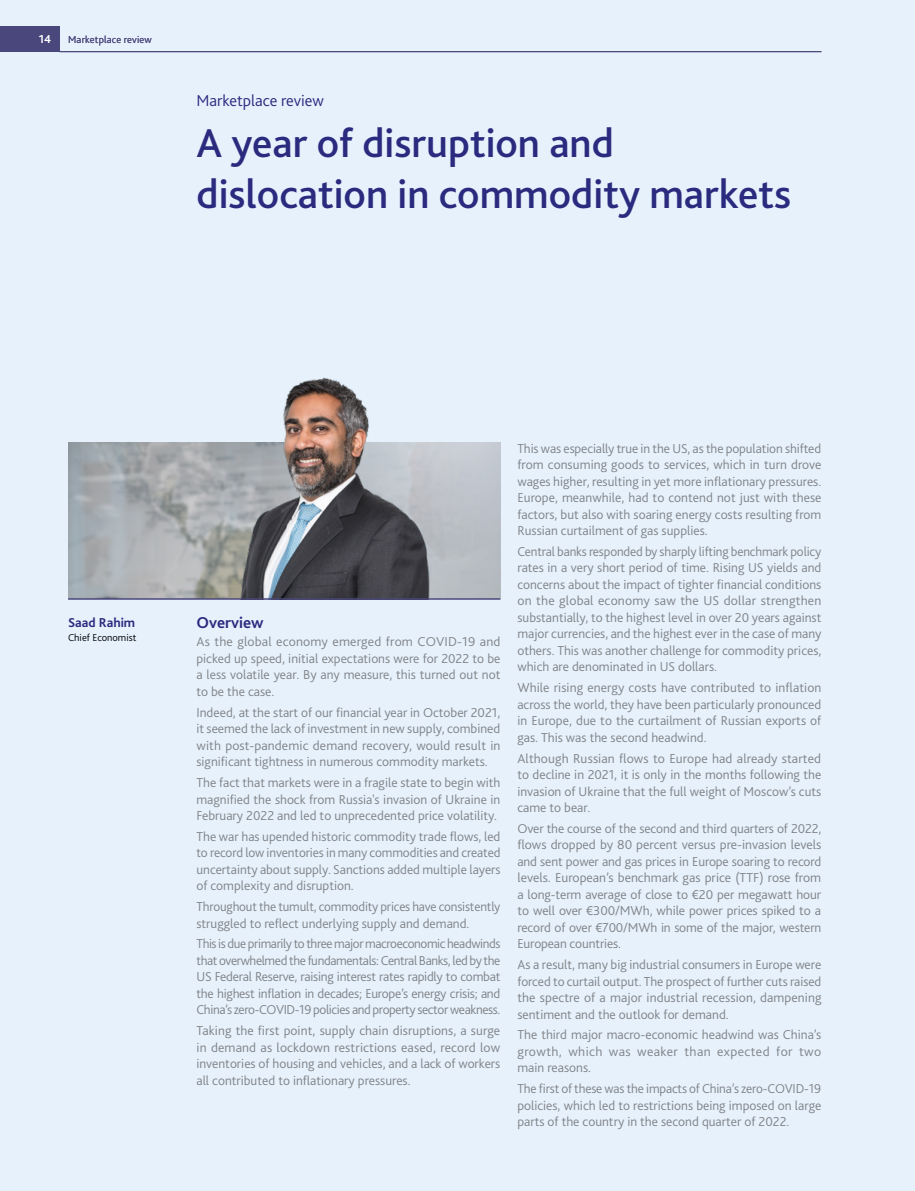
<style>
.page{position:relative;width:915px;height:1191px;background:#fff}
.page>*{position:absolute;margin:0;border:0;box-sizing:border-box;transform-origin:0 0}
.t1{font:500 42px/51px "Bliss";color:#2a2a7e}
.t2{font:300 16.5px "Bliss";color:#2a2a7e}
.t3{font:700 16.5px "Bliss";color:#2a2a7e}
.t4{font:300 13.5px/16.5px "Bliss";color:#808387;text-align:justify}
.t5{font:700 13.5px "Bliss";color:#2a2a7e}
.t6{font:700 12px "Bliss";color:#fff}
.t7{font:300 10.5px "Bliss";letter-spacing:.015em;color:#4a477c}
.t8{font:300 10.5px "Bliss";color:#000}
</style>
<div class="page">
<div style="left:0;top:0;width:914px;height:1191px;background:#e6f1fc"></div>
<img style="left:68px;top:442px;width:432px;height:156px">
<img style="left:213px;top:377px;width:222px;height:221px">
<hr style="left:68px;top:598px;width:432px;height:2px;background:#4a477c">
<div style="left:0;top:26px;width:60px;height:26px;background:#4a477c"></div>
<hr style="left:60px;top:51px;width:761px;height:1px;background:#4a477c">
<p class="t6" style="left:39px;top:31px;width:14px">14</p>
<p class="t7" style="left:68px;top:33px;width:85px">Marketplace review</p>
<p class="t2" style="left:196px;top:90px;width:129px">Marketplace review</p>
<h1 class="t1" style="left:196px;top:118px;width:596px">A year of disruption and dislocation in commodity markets</h1>
<p class="t5" style="left:68px;top:614px;width:69px">Saad Rahim</p>
<p class="t8" style="left:68px;top:630px;width:70px">Chief Economist</p>
<p class="t3" style="left:196px;top:612px;width:69px">Overview</p>
<p class="t4" style="left:196px;top:633px;width:305px">As the global economy emerged from COVID-19 and picked up speed, initial expectations were for 2022 to be a less volatile year. By any measure, this turned out not to be the case.</p>
<p class="t4" style="left:196px;top:704px;width:305px">Indeed, at the start of our financial year in October 2021, it seemed the lack of investment in new supply, combined with post‑pandemic demand recovery, would result in significant tightness in numerous commodity markets.</p>
<p class="t4" style="left:196px;top:774px;width:305px">The fact that markets were in a fragile state to begin with magnified the shock from Russia's invasion of Ukraine in February 2022 and led to unprecedented price volatility.</p>
<p class="t4" style="left:196px;top:828px;width:305px">The war has upended historic commodity trade flows, led to record low inventories in many commodities and created uncertainty about supply. Sanctions added multiple layers of complexity and disruption.</p>
<p class="t4" style="left:196px;top:898px;width:305px">Throughout the tumult, commodity prices have consistently struggled to reflect underlying supply and demand.</p>
<p class="t4" style="left:196px;top:935px;width:305px">This is due primarily to three major macroeconomic headwinds that overwhelmed the fundamentals: Central Banks, led by the US Federal Reserve, raising interest rates rapidly to combat the highest inflation in decades; Europe’s energy crisis; and China’s zero-COVID‑19 policies and property sector weakness.</p>
<p class="t4" style="left:196px;top:1022px;width:305px">Taking the first point, supply chain disruptions, a surge in demand as lockdown restrictions eased, record low inventories of housing and vehicles, and a lack of workers all contributed to inflationary pressures.</p>
<p class="t4" style="left:517px;top:440px;width:305px">This was especially true in the US, as the population shifted from consuming goods to services, which in turn drove wages higher, resulting in yet more inflationary pressures.<br>Europe, meanwhile, had to contend not just with these factors, but also with soaring energy costs resulting from Russian curtailment of gas supplies.</p>
<p class="t4" style="left:517px;top:543px;width:305px">Central banks responded by sharply lifting benchmark policy rates in a very short period of time. Rising US yields and concerns about the impact of tighter financial conditions on the global economy saw the US dollar strengthen substantially, to the highest level in over 20 years against major currencies, and the highest ever in the case of many others. This was another challenge for commodity prices, which are denominated in US dollars.</p>
<p class="t4" style="left:517px;top:679px;width:305px">While rising energy costs have contributed to inflation across the world, they have been particularly pronounced in Europe, due to the curtailment of Russian exports of gas. This was the second headwind.</p>
<p class="t4" style="left:517px;top:749px;width:305px">Although Russian flows to Europe had already started to decline in 2021, it is only in the months following the invasion of Ukraine that the full weight of Moscow’s cuts came to bear.</p>
<p class="t4" style="left:517px;top:820px;width:305px">Over the course of the second and third quarters of 2022, flows dropped by 80 percent versus pre-invasion levels and sent power and gas prices in Europe soaring to record levels. European’s benchmark gas price (TTF) rose from a long-term average of close to €20 per megawatt hour to well over €300/MWh, while power prices spiked to a record of over €700/MWh in some of the major, western European countries.</p>
<p class="t4" style="left:517px;top:956px;width:305px">As a result, many big industrial consumers in Europe were forced to curtail output. The prospect of further cuts raised the spectre of a major industrial recession, dampening sentiment and the outlook for demand.</p>
<p class="t4" style="left:517px;top:1026px;width:305px">The third major macro-economic headwind was China’s growth, which was weaker than expected for two main reasons.</p>
<p class="t4" style="left:517px;top:1080px;width:305px">The first of these was the impacts of China’s zero‑COVID-19 policies, which led to restrictions being imposed on large parts of the country in the second quarter of 2022.</p>
</div>
